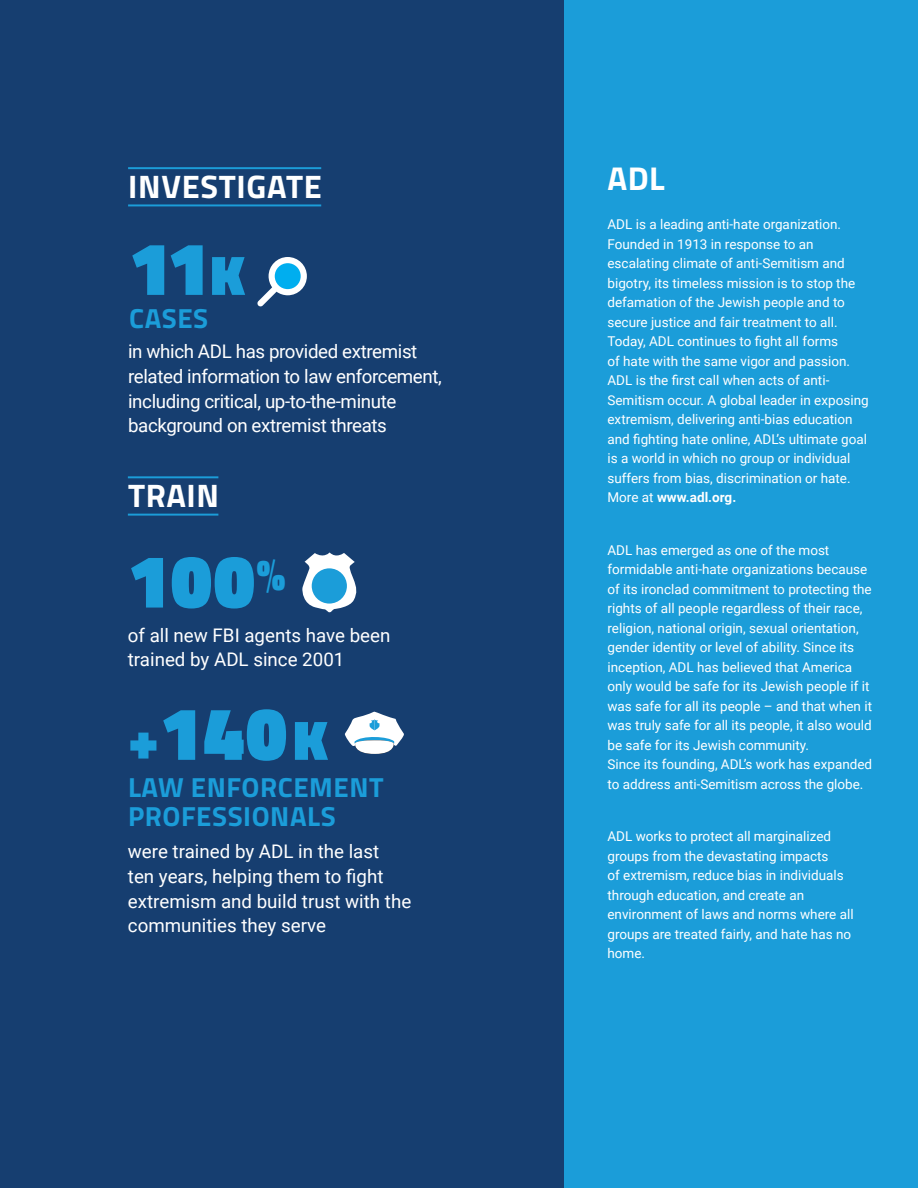
<style>
.page{position:relative;width:918px;height:1188px;background:#fff}
.page>*{position:absolute;margin:0;border:0;box-sizing:border-box;transform-origin:0 0}
.t1{font:900 75.3px "Titillium Web";letter-spacing:.02em;color:#1b9dd9}
.t2{font:700 33px "Titillium Web";color:#fff}
.t3{font:700 32.55px "Titillium Web";letter-spacing:.02em;color:#fff}
.t4{font:700 27.6px/28.7px "Titillium Web";letter-spacing:.02em;color:#1b9dd9}
.t5{font:18.75px/24.6px "Roboto";letter-spacing:-.01em;color:#fff}
.t6{font:13.5px/19.5px "Roboto";color:#fff}
.s1{font-size:56.4px}
.s2{font-weight:700}
</style>
<div class="page">
<div style="left:0;top:0;width:564px;height:1188px;background:#163e70"></div>
<div style="left:564px;top:0;width:354px;height:1188px;background:#1b9dd9"></div>
<hr style="left:128px;top:167px;width:193px;height:2px;background:#1b9dd9">
<hr style="left:128px;top:204px;width:193px;height:2px;background:#1b9dd9">
<hr style="left:128px;top:476px;width:90px;height:2px;background:#1b9dd9">
<svg style="left:302px;top:552px;width:55px;height:61px"></svg>
<div style="left:312px;top:568px;width:35px;height:36px;background:#1b9dd9;border-radius:50%"></div>
<svg style="left:344px;top:711px;width:60px;height:43px"></svg>
<hr style="left:128px;top:514px;width:90px;height:2px;background:#1b9dd9">
<svg style="left:257px;top:257px;width:50px;height:50px"></svg>
<p class="t3" style="left:128px;top:162px;width:195px">INVESTIGATE</p>
<p class="t1" style="left:129px;top:213px;width:117px">11<span class="s1">K</span></p>
<p class="t4" style="left:129px;top:302px;width:80px">CASES</p>
<p class="t5" style="left:128px;top:339px;width:315px">in which ADL has provided extremist related information to law enforcement, including critical, up-to-the-minute background on extremist threats</p>
<p class="t3" style="left:128px;top:471px;width:93px">TRAIN</p>
<p class="t1" style="left:128px;top:526px;width:159px">100<sup>%</sup></p>
<p class="t5" style="left:128px;top:622px;width:264px">of all new FBI agents have been trained by ADL since 2001</p>
<p class="t1" style="left:128px;top:678px;width:201px"><span class="s1">+</span>140<span class="s1">K</span></p>
<p class="t4" style="left:128px;top:772px;width:257px">LAW ENFORCEMENT<br>PROFESSIONALS</p>
<p class="t5" style="left:128px;top:839px;width:285px">were trained by ADL in the last<br>ten years, helping them to fight extremism and build trust with the communities they serve</p>
<p class="t2" style="left:608px;top:153px;width:59px">ADL</p>
<p class="t6" style="left:608px;top:214px;width:263px">ADL is a leading anti-hate organization.<br>Founded in 1913 in response to an escalating climate of anti-Semitism and bigotry, its timeless mission is to stop the defamation of the Jewish people and to secure justice and fair treatment to all.<br>Today, ADL continues to fight all forms<br>of hate with the same vigor and passion.<br>ADL is the first call when acts of anti-Semitism occur. A global leader in exposing extremism, delivering anti-bias education and fighting hate online, ADL’s ultimate goal is a world in which no group or individual suffers from bias, discrimination or hate.<br>More at <span class="s2">www.adl.org.</span></p>
<p class="t6" style="left:608px;top:540px;width:266px">ADL has emerged as one of the most formidable anti-hate organizations because of its ironclad commitment to protecting the rights of all people regardless of their race, religion, national origin, sexual orientation, gender identity or level of ability. Since its inception, ADL has believed that America only would be safe for its Jewish people if it was safe for all its people – and that when it was truly safe for all its people, it also would be safe for its Jewish community.<br>Since its founding, ADL’s work has expanded to address anti-Semitism across the globe.</p>
<p class="t6" style="left:608px;top:826px;width:248px">ADL works to protect all marginalized groups from the devastating impacts<br>of extremism, reduce bias in individuals through education, and create an environment of laws and norms where all groups are treated fairly, and hate has no home.</p>
</div>
